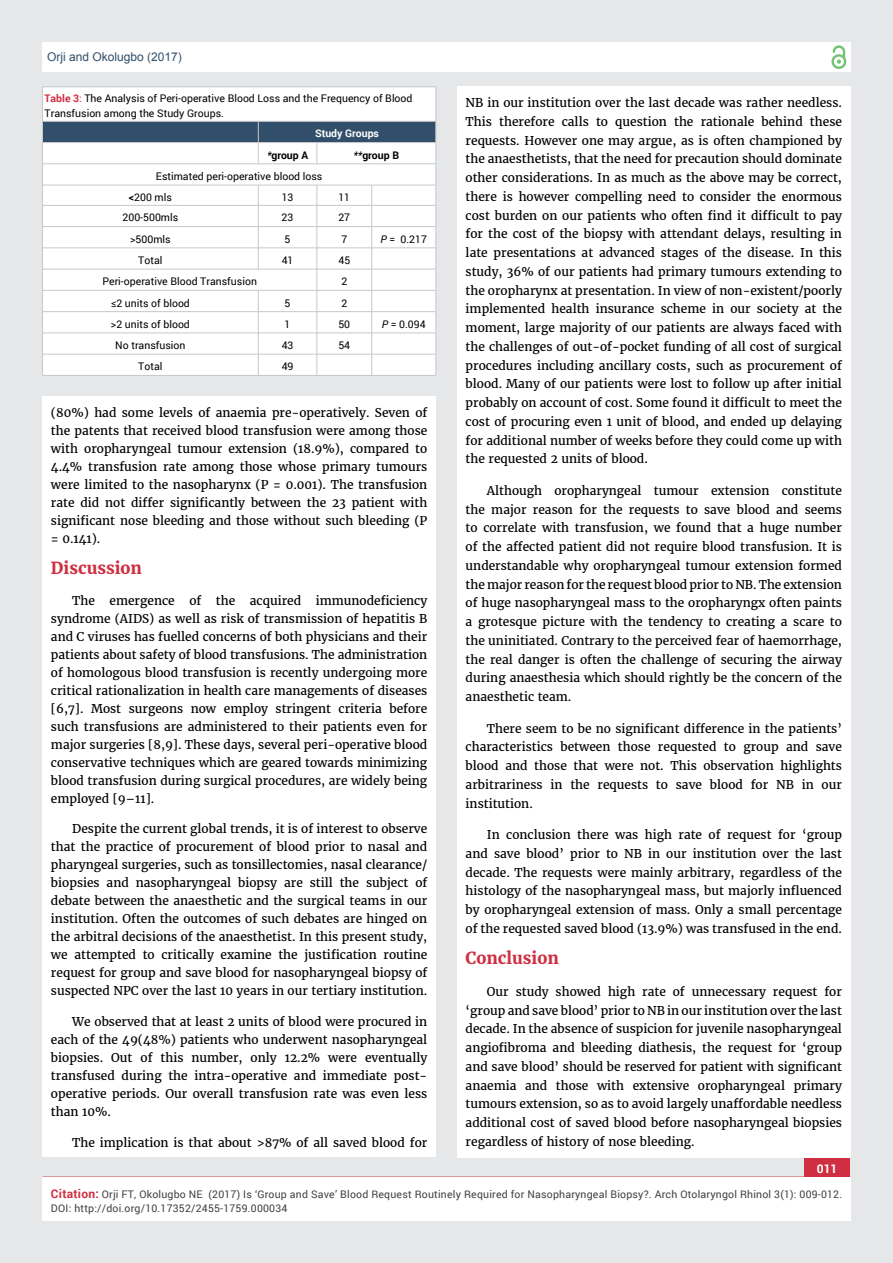
<style>
.page{position:relative;width:893px;height:1263px;background:#e6e7e8}
.page>*{position:absolute;margin:0;border:0;box-sizing:border-box;transform-origin:0 0}
.t1{font:700 16.5px "Merriweather";color:#cf2f41}
.t2{font:12px/18.8px "Merriweather";color:#000;text-align:justify}
.t3{font:12px "Arial";color:#314e6b}
.t4{font:700 12px "Roboto";color:#fff}
.t5{font:10.5px/15px "Roboto";color:#000}
.t6{font:10.5px/13.5px "Roboto";letter-spacing:.02em;color:#414042}
.t7{font:700 10.5px "Roboto";color:#000}
.t8{font:700 10.5px "Roboto";color:#fff}
.s1{font-weight:700;color:#cf2f41}
.s2{color:#cf2f41}
.s3{font-style:italic}
.s4{font-weight:700}
.s5{font-weight:700;font-size:12px;color:#cf2f41}
</style>
<div class="page">
<div style="left:42px;top:43px;width:808px;height:29px;background:#fff"></div>
<div style="left:831px;top:54px;width:15px;height:15px;border:2px solid #74c273;border-radius:50%"></div>
<svg style="left:831px;top:45px;width:15px;height:19px"></svg>
<div style="left:804px;top:1157px;width:46px;height:43px;background:#cf2f41"></div>
<div style="left:42px;top:1177px;width:809px;height:43px;background:#fff"></div>
<div style="left:42px;top:397px;width:394px;height:760px;background:#fff"></div>
<div style="left:457px;top:87px;width:393px;height:1071px;background:#fff"></div>
<div style="left:43px;top:88px;width:392px;height:33px;background:#fff"></div>
<hr style="left:42px;top:87px;width:216px;height:1px;background:#c7c8ca">
<hr style="left:42px;top:87px;width:1px;height:34px;background:#c7c8ca">
<hr style="left:258px;top:87px;width:178px;height:1px;background:#c7c8ca">
<hr style="left:435px;top:87px;width:1px;height:34px;background:#c7c8ca">
<svg style="left:42px;top:121px;width:394px;height:254px"></svg>
<hr style="left:42px;top:375px;width:394px;height:1px;background:#c7c8ca">
<p class="t3" style="left:47px;top:51px;width:136px">Orji and Okolugbo (2017)</p>
<p class="t5" style="left:45px;top:90px;width:369px"><span class="s1">Table 3</span><span class="s2">:</span> The Analysis of Peri-operative Blood Loss and the Frequency of Blood<br>Transfusion among the Study Groups.</p>
<p class="t8" style="left:315px;top:126px;width:66px">Study Groups</p>
<p class="t7" style="left:267px;top:148px;width:43px"><span class="s3">*</span>group A</p>
<p class="t7" style="left:354px;top:148px;width:47px"><span class="s3">**</span>group B</p>
<p class="t5" style="left:129px;top:166px;width:195px;line-height:20.7px;text-indent:27px">Estimated peri-operative blood loss <span class="s4">&lt;</span>200 mls</p>
<p class="t5" style="left:282px;top:189px;width:13px">13</p>
<p class="t5" style="left:338px;top:189px;width:13px">11</p>
<p class="t5" style="left:123px;top:210px;width:57px">200-500mls</p>
<p class="t5" style="left:282px;top:210px;width:13px">23</p>
<p class="t5" style="left:338px;top:210px;width:13px">27</p>
<p class="t5" style="left:130px;top:231px;width:42px">&gt;500mls</p>
<p class="t5" style="left:285px;top:231px;width:7px">5</p>
<p class="t5" style="left:341px;top:231px;width:7px">7</p>
<p class="t5" style="left:381px;top:231px;width:48px"><span class="s3">P</span> = 0.217</p>
<p class="t5" style="left:138px;top:252px;width:26px">Total</p>
<p class="t5" style="left:282px;top:252px;width:13px">41</p>
<p class="t5" style="left:338px;top:252px;width:13px">45</p>
<p class="t5" style="left:102px;top:274px;width:156px">Peri-operative Blood Transfusion</p>
<p class="t5" style="left:341px;top:274px;width:7px">2</p>
<p class="t5" style="left:111px;top:295px;width:81px">≤2 units of blood</p>
<p class="t5" style="left:285px;top:295px;width:7px">5</p>
<p class="t5" style="left:341px;top:295px;width:7px">2</p>
<p class="t5" style="left:111px;top:316px;width:81px">&gt;2 units of blood</p>
<p class="t5" style="left:285px;top:316px;width:7px">1</p>
<p class="t5" style="left:338px;top:316px;width:13px">50</p>
<p class="t5" style="left:382px;top:316px;width:45px"><span class="s3">P</span> = 0.094</p>
<p class="t5" style="left:115px;top:337px;width:72px">No transfusion</p>
<p class="t5" style="left:282px;top:337px;width:13px">43</p>
<p class="t5" style="left:338px;top:337px;width:13px">54</p>
<p class="t5" style="left:138px;top:359px;width:26px">Total</p>
<p class="t5" style="left:282px;top:359px;width:13px">49</p>
<p class="t2" style="left:51px;top:404px;width:378px;line-height:18px">(80%) had some levels of anaemia pre-operatively. Seven of the patents that received blood transfusion were among those with oropharyngeal tumour extension (18.9%), compared to 4.4% transfusion rate among those whose primary tumours were limited to the nasopharynx (P = 0.001). The transfusion rate did not differ significantly between the 23 patient with significant nose bleeding and those without such bleeding (P = 0.141).</p>
<h1 class="t1" style="left:51px;top:558px;width:93px">Discussion</h1>
<p class="t2" style="left:51px;top:591px;width:378px;line-height:18px;text-indent:21px">The emergence of the acquired immunodeficiency syndrome (AIDS) as well as risk of transmission of hepatitis B and C viruses has fuelled concerns of both physicians and their patients about safety of blood transfusions. The administration of homologous blood transfusion is recently undergoing more critical rationalization in health care managements of diseases [6,7]. Most surgeons now employ stringent criteria before such transfusions are administered to their patients even for major surgeries [8,9]. These days, several peri-operative blood conservative techniques which are geared towards minimizing blood transfusion during surgical procedures, are widely being employed [9–11].</p>
<p class="t2" style="left:51px;top:820px;width:378px;line-height:18px;text-indent:21px">Despite the current global trends, it is of interest to observe that the practice of procurement of blood prior to nasal and pharyngeal surgeries, such as tonsillectomies, nasal clearance/ biopsies and nasopharyngeal biopsy are still the subject of debate between the anaesthetic and the surgical teams in our institution. Often the outcomes of such debates are hinged on the arbitral decisions of the anaesthetist. In this present study, we attempted to critically examine the justification routine request for group and save blood for nasopharyngeal biopsy of suspected NPC over the last 10 years in our tertiary institution.</p>
<p class="t2" style="left:51px;top:1013px;width:378px;line-height:18px;text-indent:21px">We observed that at least 2 units of blood were procured in each of the 49(48%) patients who underwent nasopharyngeal biopsies. Out of this number, only 12.2% were eventually transfused during the intra-operative and immediate post&shy;operative periods. Our overall transfusion rate was even less than 10%.</p>
<p class="t2" style="left:72px;top:1133px;width:357px">The implication is that about &gt;87% of all saved blood for</p>
<p class="t2" style="left:466px;top:93px;width:378px">NB in our institution over the last decade was rather needless.<br>This therefore calls to question the rationale behind these requests. However one may argue, as is often championed by the anaesthetists, that the need for precaution should dominate other considerations. In as much as the above may be correct, there is however compelling need to consider the enormous cost burden on our patients who often find it difficult to pay for the cost of the biopsy with attendant delays, resulting in late presentations at advanced stages of the disease. In this study, 36% of our patients had primary tumours extending to the oropharynx at presentation. In view of non-existent/poorly implemented health insurance scheme in our society at the moment, large majority of our patients are always faced with the challenges of out-of-pocket funding of all cost of surgical procedures including ancillary costs, such as procurement of blood. Many of our patients were lost to follow up after initial probably on account of cost. Some found it difficult to meet the cost of procuring even 1 unit of blood, and ended up delaying for additional number of weeks before they could come up with the requested 2 units of blood.</p>
<p class="t2" style="left:466px;top:481px;width:378px;text-indent:21px">Although oropharyngeal tumour extension constitute the major reason for the requests to save blood and seems to correlate with transfusion, we found that a huge number of the affected patient did not require blood transfusion. It is understandable why oropharyngeal tumour extension formed the major reason for the request blood prior to NB. The extension of huge nasopharyngeal mass to the oropharyngx often paints a grotesque picture with the tendency to creating a scare to the uninitiated. Contrary to the perceived fear of haemorrhage, the real danger is often the challenge of securing the airway during anaesthesia which should rightly be the concern of the anaesthetic team.</p>
<p class="t2" style="left:466px;top:719px;width:378px;text-indent:21px">There seem to be no significant difference in the patients’ characteristics between those requested to group and save blood and those that were not. This observation highlights arbitrariness in the requests to save blood for NB in our institution.</p>
<p class="t2" style="left:466px;top:825px;width:378px;text-indent:21px">In conclusion there was high rate of request for ‘group and save blood’ prior to NB in our institution over the last decade. The requests were mainly arbitrary, regardless of the histology of the nasopharyngeal mass, but majorly influenced by oropharyngeal extension of mass. Only a small percentage of the requested saved blood (13.9%) was transfused in the end.</p>
<h1 class="t1" style="left:466px;top:948px;width:95px">Conclusion</h1>
<p class="t2" style="left:466px;top:982px;width:378px;text-indent:21px">Our study showed high rate of unnecessary request for ‘group and save blood’ prior to NB in our institution over the last decade. In the absence of suspicion for juvenile nasopharyngeal angiofibroma and bleeding diathesis, the request for ‘group and save blood’ should be reserved for patient with significant anaemia and those with extensive oropharyngeal primary tumours extension, so as to avoid largely unaffordable needless additional cost of saved blood before nasopharyngeal biopsies regardless of history of nose bleeding.</p>
<p class="t4" style="left:817px;top:1161px;width:22px">011</p>
<p class="t6" style="left:51px;top:1188px;width:793px"><span class="s5">Citation:</span> Orji FT, Okolugbo NE (2017) Is ‘Group and Save’ Blood Request Routinely Required for Nasopharyngeal Biopsy?. Arch Otolaryngol Rhinol 3(1): 009-012.<br>DOI: http://doi.org/10.17352/2455-1759.000034</p>
</div>
